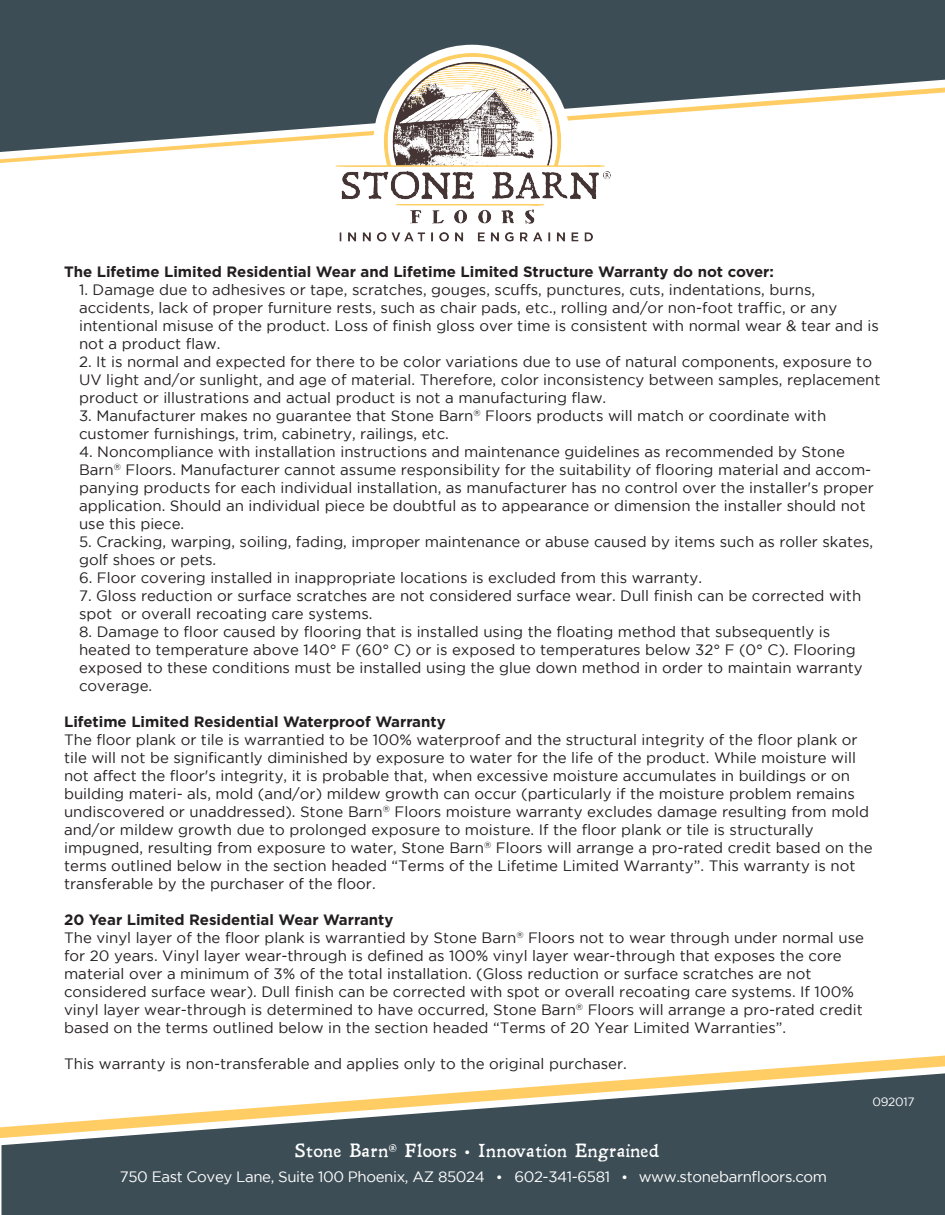
<style>
.page{position:relative;width:945px;height:1215px;background:#fff}
.page>*{position:absolute;margin:0;border:0;box-sizing:border-box;transform-origin:0 0}
.t1{font:18px "Leander";color:#fff}
.t2{font:15px/18px "Gotham";color:#231f20}
.t3{font:700 15px "Gotham";color:#231f20}
.t4{font:15px "Gotham";letter-spacing:-.025em;color:#fff}
.t5{font:12px "Gotham";letter-spacing:-.025em;color:#fff}
.s1{font-weight:700}
.s2{font-family:"Myriad Pro"}
.s3{font-family:"Myriad Pro";font-size:18px}
</style>
<div class="page">
<div style="left:1px;top:1138px;width:944px;height:77px;background:#3c4d55"></div>
<svg style="left:0;top:1056px;width:945px;height:82px"></svg>
<div style="left:0;top:0;width:945px;height:88px;background:#3c4d55"></div>
<svg style="left:0;top:88px;width:945px;height:75px"></svg>
<img style="left:336px;top:45px;width:274px;height:197px">
<p class="t3" style="left:64px;top:263px;width:711px">The Lifetime Limited Residential Wear and Lifetime Limited Structure Warranty do not cover:</p>
<p class="t2" style="left:79px;top:280px;width:801px">1. Damage due to adhesives or tape, scratches, gouges, scuffs, punctures, cuts, indentations, burns, accidents, lack of proper furniture rests, such as chair pads, etc., rolling and/or non-foot traffic, or any intentional misuse of the product. Loss of finish gloss over time is consistent with normal wear &amp; tear and is not a product flaw.</p>
<p class="t2" style="left:79px;top:352px;width:803px">2. It is normal and expected for there to be color variations due to use of natural components, exposure to<br>UV light and/or sunlight, and age of material. Therefore, color inconsistency between samples, replacement product or illustrations and actual product is not a manufacturing flaw.</p>
<p class="t2" style="left:79px;top:406px;width:749px">3. Manufacturer makes no guarantee that Stone Barn<sup>®</sup> Floors products will match or coordinate with customer furnishings, trim, cabinetry, railings, etc.</p>
<p class="t2" style="left:79px;top:442px;width:796px">4. Noncompliance with installation instructions and maintenance guidelines as recommended by Stone Barn<sup>®</sup> Floors. Manufacturer cannot assume responsibility for the suitability of flooring material and accom&shy;panying products for each individual installation, as manufacturer has no control over the installer's proper application. Should an individual piece be doubtful as to appearance or dimension the installer should not use this piece.</p>
<p class="t2" style="left:79px;top:532px;width:796px">5. Cracking, warping, soiling, fading, improper maintenance or abuse caused by items such as roller skates, golf shoes or pets.</p>
<p class="t2" style="left:79px;top:568px;width:625px">6. Floor covering installed in inappropriate locations is excluded from this warranty.</p>
<p class="t2" style="left:79px;top:586px;width:784px">7. Gloss reduction or surface scratches are not considered surface wear. Dull finish can be corrected with spot or overall recoating care systems.</p>
<p class="t2" style="left:79px;top:622px;width:785px">8. Damage to floor caused by flooring that is installed using the floating method that subsequently is heated to temperature above 140° F (60° C) or is exposed to temperatures below 32° F (0° C). Flooring exposed to these conditions must be installed using the glue down method in order to maintain warranty coverage.</p>
<p class="t3" style="left:64px;top:713px;width:383px">Lifetime Limited Residential Waterproof Warranty</p>
<p class="t2" style="left:64px;top:730px;width:810px">The floor plank or tile is warrantied to be 100% waterproof and the structural integrity of the floor plank or tile will not be significantly diminished by exposure to water for the life of the product. While moisture will not affect the floor's integrity, it is probable that, when excessive moisture accumulates in buildings or on building materi- als, mold (and/or) mildew growth can occur (particularly if the moisture problem remains undiscovered or unaddressed). Stone Barn<sup>®</sup> Floors moisture warranty excludes damage resulting from mold and/or mildew growth due to prolonged exposure to moisture. If the floor plank or tile is structurally impugned, resulting from exposure to water, Stone Barn<sup>®</sup> Floors will arrange a pro-rated credit based on the terms outlined below in the section headed “Terms of the Lifetime Limited Warranty”. This warranty is not transferable by the purchaser of the floor.</p>
<p class="t2" style="left:64px;top:910px;width:801px"><span class="s1">20 Year Limited Residential Wear Warranty<br></span>The vinyl layer of the floor plank is warrantied by Stone Barn<sup>®</sup> Floors not to wear through under normal use for 20 years. Vinyl layer wear-through is defined as 100% vinyl layer wear-through that exposes the core material over a minimum of 3% of the total installation. (Gloss reduction or surface scratches are not considered surface wear). Dull finish can be corrected with spot or overall recoating care systems. If 100% vinyl layer wear-through is determined to have occurred, Stone Barn<sup>®</sup> Floors will arrange a pro-rated credit based on the terms outlined below in the section headed “Terms of 20 Year Limited Warranties”.</p>
<p class="t2" style="left:64px;top:1054px;width:564px">This warranty is non-transferable and applies only to the original purchaser.</p>
<p class="t1" style="left:295px;top:1139px;width:366px">Stone Barn<sup>®</sup> Floors <span class="s2">•</span> Innovation Engrained</p>
<p class="t4" style="left:120px;top:1169px;width:709px">750 East Covey Lane, Suite 100 Phoenix, AZ 85024 <span class="s3">•</span> 602-341-6581 <span class="s3">•</span> www.stonebarnfloors.com</p>
<p class="t5" style="left:873px;top:1095px;width:44px">092017</p>
</div>
